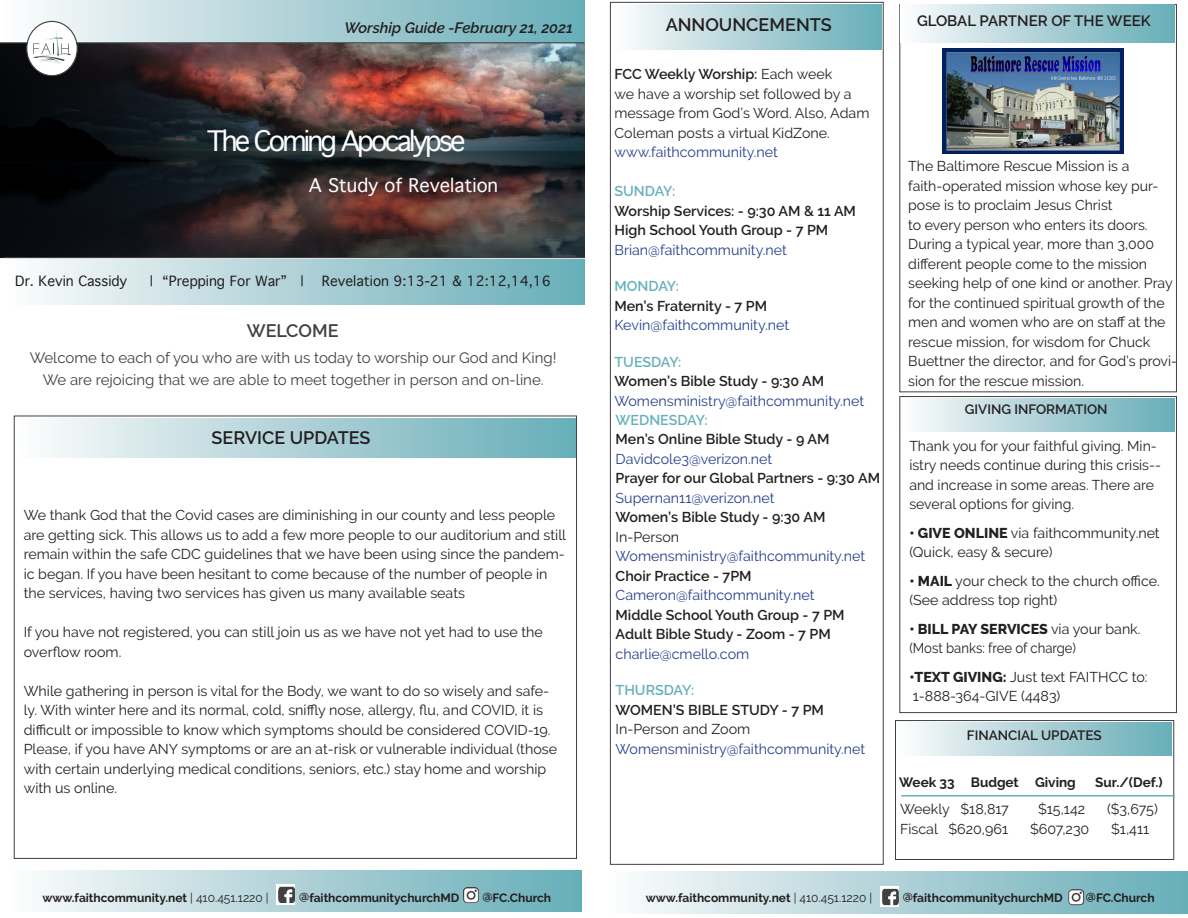
<style>
.page{position:relative;width:1188px;height:918px;background:#fff}
.page>*{position:absolute;margin:0;border:0;box-sizing:border-box;transform-origin:0 0}
.t1{font:27px "Geneva";letter-spacing:-.1em;color:#fff}
.t2{font:600 18px "Raleway";color:#231f20}
.t3{font:18px "Geneva";color:#fff}
.t4{font:600 18px "Raleway";color:#404042}
.t5{font:15px "Raleway";color:#404042}
.t6{font:italic 600 15px "Raleway";color:#231f20}
.t7{font:600 15px "Raleway";color:#231f20}
.t8{font:14.25px/19.5px "Raleway";color:#231f20}
.t9{font:600 14.25px/19.5px "Raleway";color:#231f20}
.t10{font:14.25px/19.5px "Raleway";color:#253f8e}
.t11{font:600 14.25px "Raleway";color:#66b0ba}
.t12{font:13.5px "Geneva";color:#231f20}
.t13{font:600 13.5px "Raleway";color:#231f20}
.t14{font:700 13.5px "Raleway";color:#231f20}
.t15{font:700 12px "Raleway";color:#231f20}
.s1{font-weight:400}
.s2{color:#253f8e}
.s3{font-weight:400;color:#253f8e}
.s4{font-weight:600;color:#231f20}
.s5{color:#66b0ba}
.s6{font-weight:600;color:#66b0ba}
.s7{color:#231f20}
.s8{font-weight:800}
</style>
<div class="page">
<div style="left:901px;top:399px;width:273px;height:33px;background:linear-gradient(to right,#fdfbfc,#66acb7)"></div>
<div style="left:15px;top:418px;width:560px;height:40px;background:linear-gradient(to right,#fcfbfc,#66acb7)"></div>
<div style="left:616px;top:4px;width:265px;height:46px;background:linear-gradient(to right,#fcfbfc,#66acb7)"></div>
<div style="left:895px;top:720px;width:279px;height:140px;border:1px solid #404042"></div>
<div style="left:899px;top:723px;width:273px;height:33px;background:linear-gradient(to right,#fcfbfc,#66acb7)"></div>
<div style="left:900px;top:396px;width:277px;height:317px;border:1px solid #404042"></div>
<img style="left:0;top:43px;width:584px;height:214px">
<div style="left:0;top:0;width:584px;height:42px;background:linear-gradient(to right,#fbfafb,#66adb7)"></div>
<hr style="left:3px;top:257px;width:581px;height:1px;background:#404042">
<div style="left:6px;top:870px;width:575px;height:42px;background:linear-gradient(to right,#fdfbfc,#66acb7)"></div>
<hr style="left:0;top:42px;width:584px;height:1px;background:#404042">
<div style="left:27px;top:21px;width:50px;height:55px;background:#fff;border-radius:50%"></div>
<div style="left:26px;top:21px;width:52px;height:55px;border:1px solid #404042;border-radius:50%"></div>
<svg style="left:33px;top:30px;width:38px;height:34px"></svg>
<div style="left:900px;top:4px;width:274px;height:38px;background:linear-gradient(to right,#fcfbfc,#67acb7)"></div>
<hr style="left:901px;top:795px;width:274px;height:1px;background:#66b0ba">
<img style="left:943px;top:49px;width:181px;height:104px">
<svg style="left:276px;top:885px;width:19px;height:20px"></svg>
<img style="left:277px;top:887px;width:18px;height:16px">
<img style="left:463px;top:887px;width:16px;height:16px">
<div style="left:4px;top:259px;width:580px;height:46px;background:linear-gradient(to right,#fcfbfc,#66acb7)"></div>
<div style="left:604px;top:872px;width:584px;height:41px;background:linear-gradient(to right,#fdfbfc,#66acb7)"></div>
<svg style="left:880px;top:887px;width:19px;height:20px"></svg>
<img style="left:881px;top:889px;width:18px;height:16px">
<img style="left:1068px;top:889px;width:16px;height:16px">
<p class="t6" style="left:344px;top:19px;width:230px">Worship Guide -February 21, 2021</p>
<p class="t1" style="left:207px;top:126px;width:260px">The Coming Apocalypse</p>
<p class="t3" style="left:309px;top:176px;width:191px">A Study of Revelation</p>
<p class="t12" style="left:15px;top:274px;width:114px">Dr. Kevin Cassidy</p>
<p class="t12" style="left:150px;top:274px;width:156px">| “Prepping For War” |</p>
<p class="t12" style="left:322px;top:274px;width:231px">Revelation 9:13-21 &amp; 12:12,14,16</p>
<p class="t4" style="left:247px;top:320px;width:93px">WELCOME</p>
<p class="t5" style="left:30px;top:349px;width:528px">Welcome to each of you who are with us today to worship our God and King!</p>
<p class="t5" style="left:43px;top:371px;width:502px">We are rejoicing that we are able to meet together in person and on-line.</p>
<p class="t2" style="left:212px;top:427px;width:160px">SERVICE UPDATES</p>
<p class="t8" style="left:24px;top:505px;width:544px">We thank God that the Covid cases are diminishing in our county and less people are getting sick. This allows us to add a few more people to our auditorium and still remain within the safe CDC guidelines that we have been using since the pandem&shy;ic began. If you have been hesitant to come because of the number of people in the services, having two services has given us many available seats</p>
<p class="t8" style="left:24px;top:622px;width:521px">If you have not registered, you can still join us as we have not yet had to use the overflow room.</p>
<p class="t8" style="left:24px;top:681px;width:535px">While gathering in person is vital for the Body, we want to do so wisely and safe&shy;ly. With winter here and its normal, cold, sniffly nose, allergy, flu, and COVID, it is difficult or impossible to know which symptoms should be considered COVID-19.<br>Please, if you have ANY symptoms or are an at-risk or vulnerable individual (those with certain underlying medical conditions, seniors, etc.) stay home and worship with us online.</p>
<p class="t15" style="left:42px;top:891px;width:228px">www.faithcommunity.net <span class="s1">| 410.451.1220 |</span></p>
<p class="t15" style="left:299px;top:891px;width:162px">@faithcommunitychurchMD</p>
<p class="t15" style="left:482px;top:891px;width:70px">@FC.Church</p>
<p class="t2" style="left:666px;top:15px;width:168px">ANNOUNCEMENTS</p>
<p class="t7" style="left:917px;top:12px;width:235px">GLOBAL PARTNER OF THE WEEK</p>
<p class="t9" style="left:615px;top:65px;width:219px">FCC Weekly Worship: <span class="s1">Each week</span></p>
<p class="t8" style="left:615px;top:84px;width:256px">we have a worship set followed by a message from God’s Word. Also, Adam<br>Coleman posts a virtual KidZone. <span class="s2">www.faithcommunity.net</span></p>
<p class="t11" style="left:615px;top:183px;width:62px">SUNDAY:</p>
<p class="t9" style="left:615px;top:201px;width:243px">Worship Services: - 9:30 AM &amp; 11 AM<br>High School Youth Group - 7 PM<br><span class="s3">Brian@faithcommunity.net</span></p>
<p class="t11" style="left:615px;top:278px;width:66px">MONDAY:</p>
<p class="t10" style="left:615px;top:296px;width:176px"><span class="s4">Men’s Fraternity - 7 PM<br></span>Kevin@faithcommunity.net</p>
<p class="t9" style="left:615px;top:352px;width:211px"><span class="s5">TUESDAY:<br></span>Women’s Bible Study - 9:30 AM</p>
<p class="t10" style="left:615px;top:391px;width:251px">Womensministry@faithcommunity.net</p>
<p class="t11" style="left:616px;top:412px;width:94px">WEDNESDAY:</p>
<p class="t9" style="left:616px;top:430px;width:215px">Men’s Online Bible Study - 9 AM</p>
<p class="t10" style="left:616px;top:449px;width:158px">Davidcole3@verizon.net</p>
<p class="t9" style="left:616px;top:469px;width:266px">Prayer for our Global Partners - 9:30 AM<br><span class="s3">Supernan11@verizon.net</span></p>
<p class="t9" style="left:616px;top:508px;width:251px">Women’s Bible Study - 9:30 AM<br><span class="s1">In-Person<br></span><span class="s3">Womensministry@faithcommunity.net<br></span>Choir Practice - 7PM<br><span class="s3">Cameron@faithcommunity.net<br></span>Middle School Youth Group - 7 PM<br>Adult Bible Study - Zoom - 7 PM <span class="s3">charlie@cmello.com</span></p>
<p class="t10" style="left:616px;top:681px;width:251px"><span class="s6">THURSDAY:<br></span><span class="s4">WOMEN’S BIBLE STUDY - 7 PM<br></span><span class="s7">In-Person and Zoom<br></span>Womensministry@faithcommunity.net</p>
<p class="t8" style="left:908px;top:156px;width:252px">The Baltimore Rescue Mission is a faith-operated mission whose key pur&shy;pose is to proclaim Jesus Christ</p>
<p class="t8" style="left:908px;top:215px;width:270px">to every person who enters its doors.<br>During a typical year, more than 3,000 different people come to the mission seeking help of one kind or another. Pray for the continued spiritual growth of the men and women who are on staff at the rescue mission, for wisdom for Chuck Buettner the director, and for God’s provi&shy;sion for the rescue mission.</p>
<p class="t13" style="left:965px;top:402px;width:144px">GIVING INFORMATION</p>
<p class="t8" style="left:909px;top:436px;width:253px">Thank you for your faithful giving. Min&shy;istry needs continue during this crisis-- and increase in some areas. There are</p>
<p class="t8" style="left:909px;top:494px;width:166px">several options for giving.</p>
<p class="t8" style="left:909px;top:523px;width:252px"><span class="s8">• GIVE ONLINE</span> via faithcommunity.net (Quick, easy &amp; secure)</p>
<p class="t8" style="left:909px;top:571px;width:252px"><span class="s8">• MAIL</span> your check to the church office. (See address top right)</p>
<p class="t8" style="left:909px;top:619px;width:233px"><span class="s8">• BILL PAY SERVICES</span> via your bank. (Most banks: free of charge)</p>
<p class="t8" style="left:909px;top:667px;width:240px"><span class="s8">•TEXT GIVING:</span> Just text FAITHCC to:<br>1-888-364-GIVE (4483)</p>
<p class="t13" style="left:967px;top:727px;width:136px">FINANCIAL UPDATES</p>
<p class="t14" style="left:899px;top:775px;width:178px">Week 33 Budget Giving</p>
<p class="t14" style="left:1095px;top:775px;width:69px">Sur./(Def.)</p>
<p class="t8" style="left:900px;top:800px;width:110px">Weekly $18,817</p>
<p class="t8" style="left:1038px;top:800px;width:49px">$15,142</p>
<p class="t8" style="left:1107px;top:800px;width:52px">($3,675)</p>
<p class="t8" style="left:900px;top:819px;width:110px">Fiscal $620,961</p>
<p class="t8" style="left:1030px;top:819px;width:61px">$607,230</p>
<p class="t8" style="left:1111px;top:819px;width:40px">$1,411</p>
<p class="t15" style="left:646px;top:891px;width:228px">www.faithcommunity.net <span class="s1">| 410.451.1220 |</span></p>
<p class="t15" style="left:903px;top:891px;width:162px">@faithcommunitychurchMD</p>
<p class="t15" style="left:1086px;top:891px;width:70px">@FC.Church</p>
</div>
